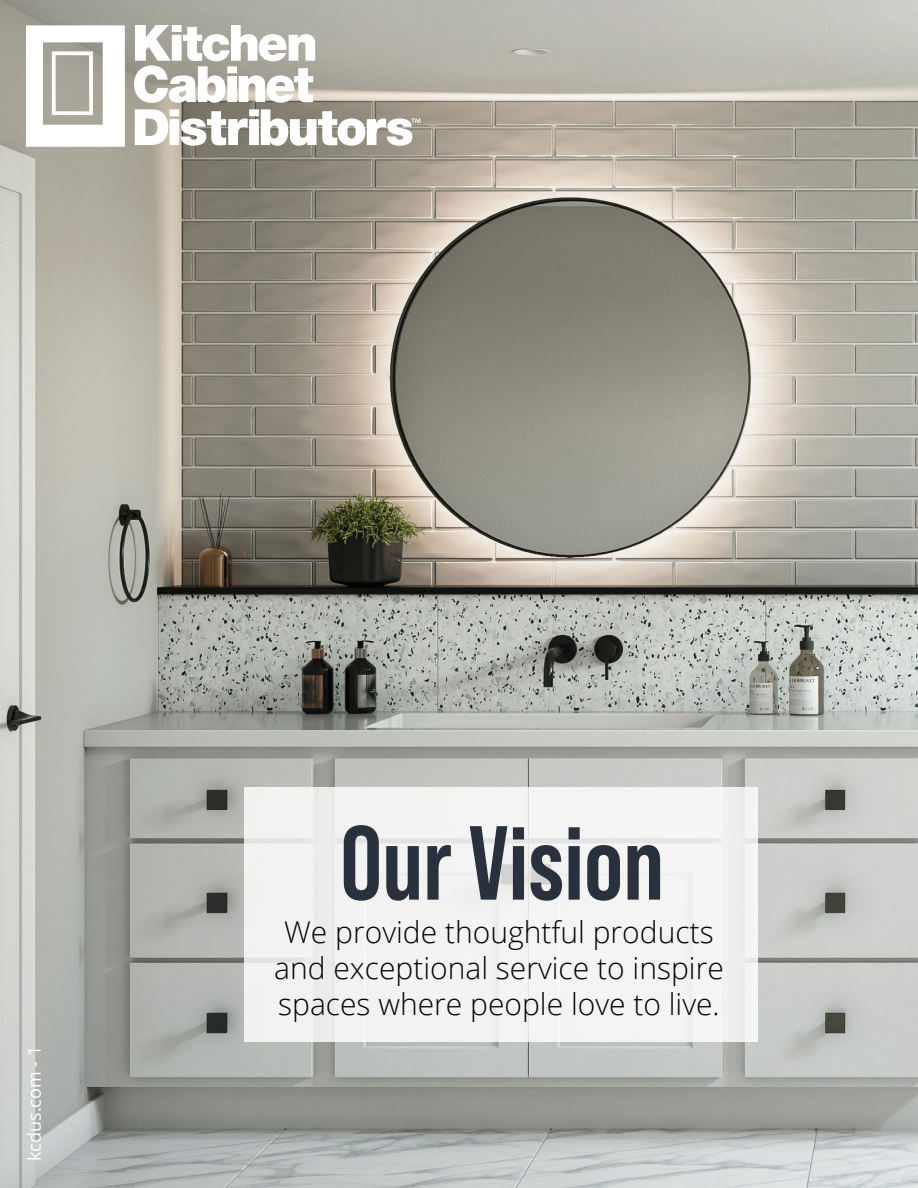
<style>
.page{position:relative;width:918px;height:1188px;background:#fff}
.page>*{position:absolute;margin:0;border:0;box-sizing:border-box;transform-origin:0 0}
.t1{font:700 105px "Bebas Neue Pro";color:#29303e}
.t2{font:300 30px/36px "Open Sans";color:#040503;text-align:center}
.t3{font:18px "Open Sans";color:#fff}
</style>
<div class="page">
<img style="left:0;top:0;width:918px;height:1188px">
<svg style="left:134px;top:25px;width:181px;height:78px"></svg>
<svg style="left:26px;top:25px;width:99px;height:122px"></svg>
<svg style="left:135px;top:109px;width:286px;height:37px"></svg>
<div style="left:244px;top:787px;width:514px;height:255px;background:#f2f3f2"></div>
<p class="t3" style="left:22px;top:1161px;width:117px;rotate:-90deg">kcdus.com - 1</p>
<h1 class="t1" style="left:340px;top:803px;width:325px">Our Vision</h1>
<p class="t2" style="left:274px;top:913px;width:451px">We provide thoughtful products and exceptional service to inspire spaces where people love to live.</p>
</div>
